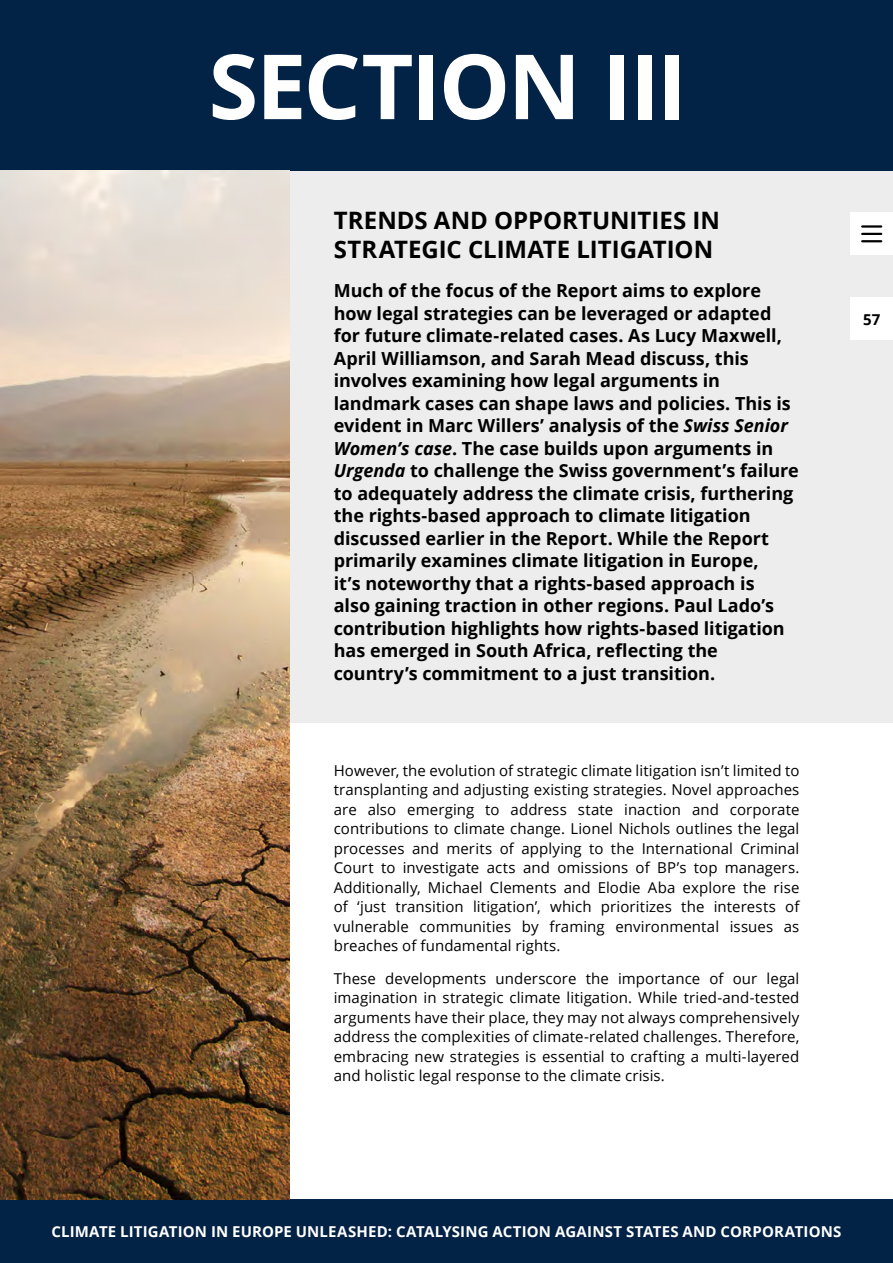
<style>
.page{position:relative;width:893px;height:1263px;background:#fff}
.page>*{position:absolute;margin:0;border:0;box-sizing:border-box;transform-origin:0 0}
.t1{font:700 90px "Open Sans";letter-spacing:-.03em;color:#fff}
.t2{font:700 24px/28.8px "Open Sans";color:#000}
.t3{font:700 18px/22.5px "Open Sans";letter-spacing:-.005em;color:#000}
.t4{font:15px/19.5px "Open Sans";letter-spacing:.005em;color:#000;text-align:justify}
.t5{font:700 15px "Open Sans";letter-spacing:.01em;color:#fff}
.t6{font:700 15px "Open Sans";color:#000}
.s1{font-style:italic}
</style>
<div class="page">
<div style="left:0;top:170px;width:893px;height:553px;background:#ededed"></div>
<div style="left:0;top:0;width:893px;height:170px;background:#022246"></div>
<div style="left:0;top:1199px;width:893px;height:64px;background:#022246"></div>
<img style="left:0;top:170px;width:289px;height:1029px">
<div style="left:850px;top:213px;width:43px;height:42px;background:#fff"></div>
<hr style="left:862px;top:225px;width:19px;height:3px;background:#000">
<svg style="left:862px;top:233px;width:19px;height:9px"></svg>
<div style="left:850px;top:298px;width:43px;height:42px;background:#fff"></div>
<h1 class="t1" style="left:209px;top:23px;width:479px">SECTION III</h1>
<h2 class="t2" style="left:334px;top:205px;width:388px">TRENDS AND OPPORTUNITIES IN<br>STRATEGIC CLIMATE LITIGATION</h2>
<p class="t3" style="left:334px;top:279px;width:467px">Much of the focus of the Report aims to explore how legal strategies can be leveraged or adapted for future climate-related cases. As Lucy Maxwell, April Williamson, and Sarah Mead discuss, this involves examining how legal arguments in landmark cases can shape laws and policies. This is evident in Marc Willers’ analysis of the <span class="s1">Swiss Senior Women’s case</span>. The case builds upon arguments in <span class="s1">Urgenda</span> to challenge the Swiss government’s failure to adequately address the climate crisis, furthering the rights-based approach to climate litigation discussed earlier in the Report. While the Report primarily examines climate litigation in Europe,<br>it’s noteworthy that a rights-based approach is<br>also gaining traction in other regions. Paul Lado’s contribution highlights how rights-based litigation has emerged in South Africa, reflecting the country’s commitment to a just transition.</p>
<p class="t4" style="left:334px;top:760px;width:467px">However, the evolution of strategic climate litigation isn’t limited to transplanting and adjusting existing strategies. Novel approaches are also emerging to address state inaction and corporate contributions to climate change. Lionel Nichols outlines the legal processes and merits of applying to the International Criminal Court to investigate acts and omissions of BP’s top managers.<br>Additionally, Michael Clements and Elodie Aba explore the rise of ‘just transition litigation’, which prioritizes the interests of vulnerable communities by framing environmental issues as breaches of fundamental rights.</p>
<p class="t4" style="left:334px;top:968px;width:467px">These developments underscore the importance of our legal imagination in strategic climate litigation. While tried-and-tested arguments have their place, they may not always comprehensively address the complexities of climate-related challenges. Therefore, embracing new strategies is essential to crafting a multi-layered and holistic legal response to the climate crisis.</p>
<p class="t6" style="left:863px;top:309px;width:19px">57</p>
<p class="t5" style="left:51px;top:1221px;width:791px">CLIMATE LITIGATION IN EUROPE UNLEASHED: CATALYSING ACTION AGAINST STATES AND CORPORATIONS</p>
</div>
